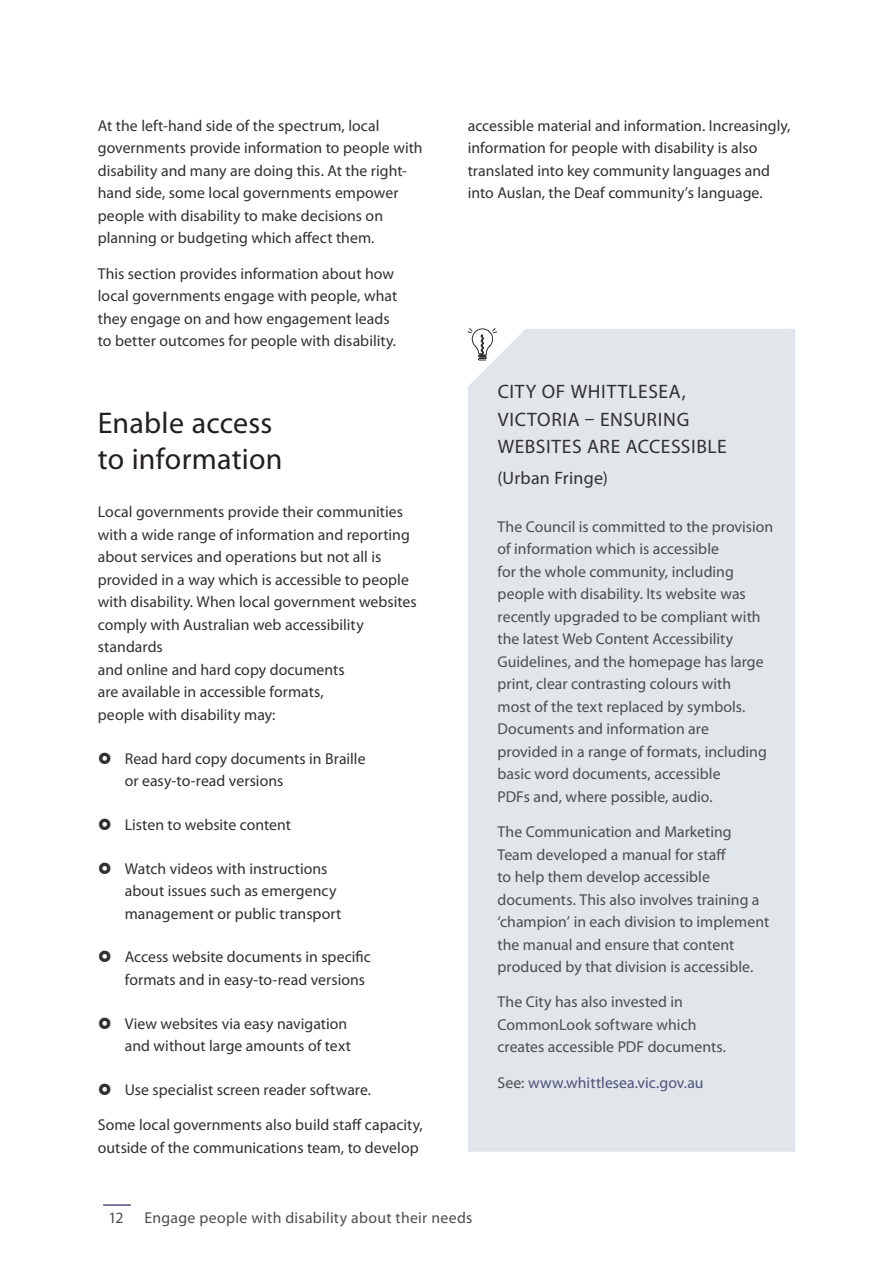
<style>
.page{position:relative;width:893px;height:1263px;background:#fff}
.page>*{position:absolute;margin:0;border:0;box-sizing:border-box;transform-origin:0 0}
.t1{font:30px/36px "Myriad Pro";letter-spacing:.005em;color:#231f20}
.t2{font:19.5px/27px "Myriad Pro";letter-spacing:.035em;color:#312f30}
.t3{font:18px "Myriad Pro";letter-spacing:.015em;color:#312f30}
.t4{font:15.75px/22.5px "Myriad Pro";color:#312f30}
.t5{font:15.75px/22.5px "Myriad Pro";color:#4b4c4d}
.t6{font:15.75px "Myriad Pro";letter-spacing:.02em;color:#4b4c4d}
.t7{font:15.75px "Myriad Pro";letter-spacing:.005em;color:#4e4f7b}
.s1{color:#4b4c4d}
</style>
<div class="page">
<div style="left:468px;top:329px;width:327px;height:823px;background:#e1e6ea"></div>
<svg style="left:467px;top:328px;width:70px;height:68px"></svg>
<hr style="left:103px;top:1204px;width:28px;height:2px;background:#4e4f7b">
<p class="t4" style="left:98px;top:114px;width:326px">At the left-hand side of the spectrum, local governments provide information to people with disability and many are doing this. At the right&shy;hand side, some local governments empower people with disability to make decisions on planning or budgeting which affect them.</p>
<p class="t4" style="left:98px;top:262px;width:301px">This section provides information about how local governments engage with people, what they engage on and how engagement leads to better outcomes for people with disability.</p>
<h2 class="t1" style="left:98px;top:405px;width:186px">Enable access to information</h2>
<p class="t4" style="left:98px;top:500px;width:320px">Local governments provide their communities with a wide range of information and reporting about services and operations but not all is provided in a way which is accessible to people with disability. When local government websites comply with Australian web accessibility standards<br>and online and hard copy documents<br>are available in accessible formats,<br>people with disability may:</p>
<p class="t4" style="left:125px;top:747px;width:242px">Read hard copy documents in Braille or easy-to-read versions</p>
<p class="t4" style="left:125px;top:813px;width:168px">Listen to website content</p>
<p class="t4" style="left:125px;top:857px;width:218px">Watch videos with instructions about issues such as emergency management or public transport</p>
<p class="t4" style="left:125px;top:945px;width:248px">Access website documents in specific formats and in easy-to-read versions</p>
<p class="t4" style="left:125px;top:1012px;width:228px">View websites via easy navigation and without large amounts of text</p>
<p class="t4" style="left:125px;top:1078px;width:248px">Use specialist screen reader software.</p>
<p class="t4" style="left:98px;top:1113px;width:327px">Some local governments also build staff capacity, outside of the communications team, to develop</p>
<p class="t4" style="left:468px;top:114px;width:324px">accessible material and information. Increasingly, information for people with disability is also translated into key community languages and into Auslan, the Deaf community’s language.</p>
<h3 class="t2" style="left:498px;top:378px;width:231px">CITY OF WHITTLESEA,<br>VICTORIA – ENSURING<br>WEBSITES ARE ACCESSIBLE</h3>
<p class="t3" style="left:497px;top:467px;width:112px">(Urban Fringe)</p>
<p class="t5" style="left:497px;top:515px;width:277px">The Council is committed to the provision of information which is accessible<br>for the whole community, including people with disability. Its website was recently upgraded to be compliant with the latest Web Content Accessibility Guidelines, and the homepage has large print, clear contrasting colours with<br>most of the text replaced by symbols.<br>Documents and information are<br>provided in a range of formats, including basic word documents, accessible<br>PDFs and, where possible, audio.</p>
<p class="t5" style="left:497px;top:820px;width:273px">The Communication and Marketing Team developed a manual for staff<br>to help them develop accessible documents. This also involves training a ‘champion’ in each division to implement the manual and ensure that content produced by that division is accessible.</p>
<p class="t5" style="left:497px;top:991px;width:230px">The City has also invested in<br>CommonLook software which creates accessible PDF documents.</p>
<p class="t7" style="left:497px;top:1073px;width:208px"><span class="s1">See:</span> www.whittlesea.vic.gov.au</p>
<p class="t5" style="left:108px;top:1206px;width:17px">12</p>
<p class="t6" style="left:145px;top:1208px;width:329px">Engage people with disability about their needs</p>
</div>
